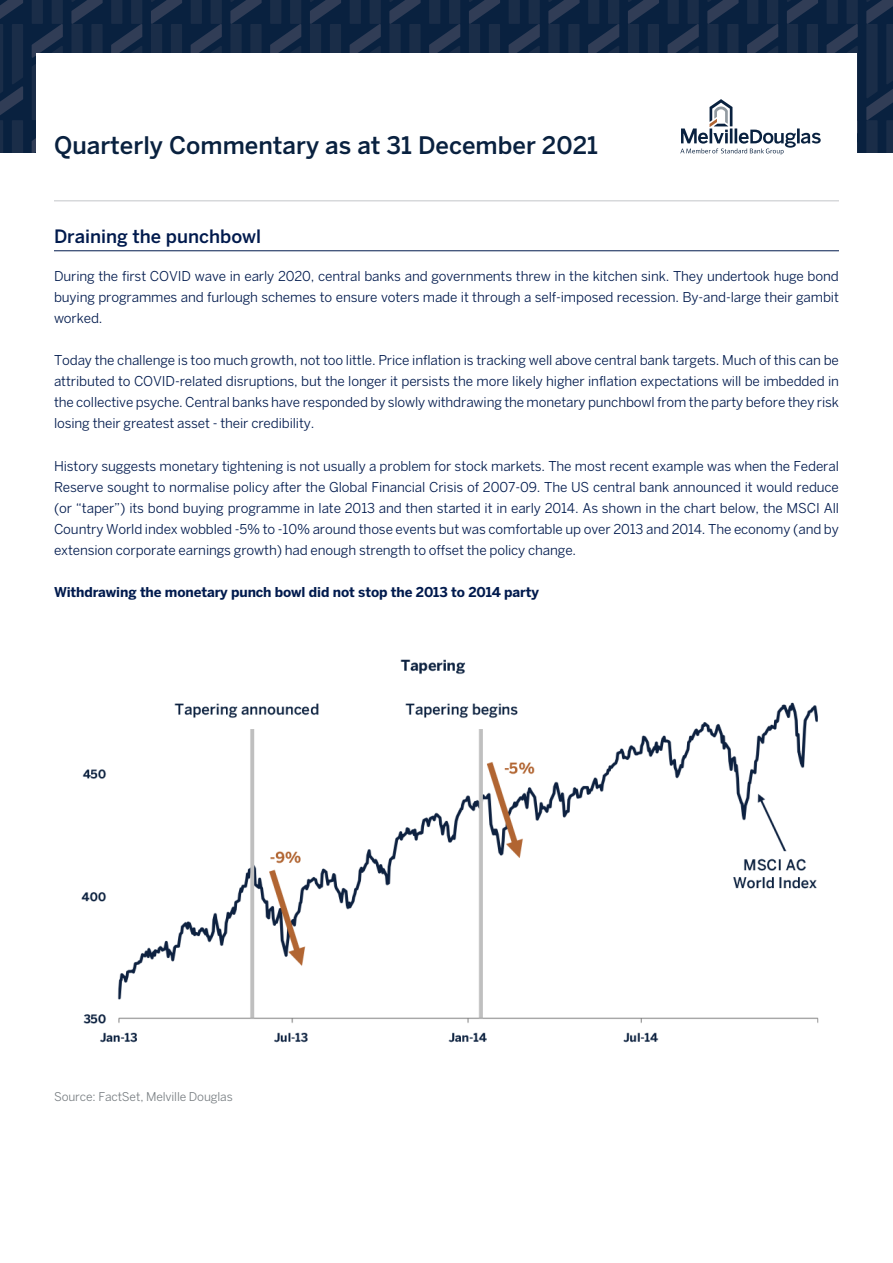
<style>
.page{position:relative;width:893px;height:1263px;background:#fff}
.page>*{position:absolute;margin:0;border:0;box-sizing:border-box;transform-origin:0 0}
.t1{font:500 24px "Benton Sans";color:#09213f}
.Heading_Paragraph{font:500 18.3px "Benton Sans";color:#001a4d}
.Body_COpy{font:13.5px/21px "Benton Sans";letter-spacing:-.01em;color:#001a4d;text-align:justify}
.Body_COpy-2{font:700 13.5px "Benton Sans";letter-spacing:-.01em;color:#001a4d}
.Body_COpy-3{font:12px "Benton Sans";letter-spacing:-.01em;color:#787e82}
</style>
<div class="page">
<div style="left:0;top:0;width:893px;height:152px;background:#09213f"></div>
<svg style="left:0;top:0;width:23px;height:152px"></svg>
<svg style="left:71px;top:0;width:32px;height:53px"></svg>
<svg style="left:32px;top:0;width:31px;height:152px"></svg>
<svg style="left:151px;top:0;width:31px;height:53px"></svg>
<svg style="left:111px;top:0;width:31px;height:53px"></svg>
<svg style="left:230px;top:0;width:32px;height:53px"></svg>
<svg style="left:191px;top:0;width:31px;height:53px"></svg>
<svg style="left:310px;top:0;width:31px;height:53px"></svg>
<svg style="left:270px;top:0;width:31px;height:53px"></svg>
<svg style="left:389px;top:0;width:32px;height:53px"></svg>
<svg style="left:350px;top:0;width:31px;height:53px"></svg>
<svg style="left:469px;top:0;width:31px;height:53px"></svg>
<svg style="left:429px;top:0;width:31px;height:53px"></svg>
<svg style="left:548px;top:0;width:32px;height:53px"></svg>
<svg style="left:509px;top:0;width:31px;height:53px"></svg>
<svg style="left:628px;top:0;width:31px;height:53px"></svg>
<svg style="left:588px;top:0;width:31px;height:53px"></svg>
<svg style="left:866px;top:0;width:27px;height:152px"></svg>
<svg style="left:827px;top:0;width:31px;height:152px"></svg>
<div style="left:36px;top:53px;width:821px;height:164px;background:#fff"></div>
<svg style="left:668px;top:0;width:153px;height:155px"></svg>
<hr style="left:54px;top:200px;width:785px;height:1px;background:#c3c5c9">
<hr style="left:54px;top:250px;width:785px;height:1px;background:#001a4d">
<img style="left:81px;top:659px;width:738px;height:384px">
<h1 class="t1" style="left:54px;top:131px;width:545px">Quarterly Commentary as at 31 December 2021</h1>
<p class="Heading_Paragraph" style="left:54px;top:226px;width:209px">Draining the punchbowl</p>
<p class="Body_COpy" style="left:54px;top:266px;width:786px">During the first COVID wave in early 2020, central banks and governments threw in the kitchen sink. They undertook huge bond buying programmes and furlough schemes to ensure voters made it through a self-imposed recession. By-and-large their gambit worked.</p>
<p class="Body_COpy" style="left:54px;top:350px;width:786px">Today the challenge is too much growth, not too little. Price inflation is tracking well above central bank targets. Much of this can be attributed to COVID-related disruptions, but the longer it persists the more likely higher inflation expectations will be imbedded in the collective psyche. Central banks have responded by slowly withdrawing the monetary punchbowl from the party before they risk losing their greatest asset - their credibility.</p>
<p class="Body_COpy" style="left:54px;top:455px;width:786px">History suggests monetary tightening is not usually a problem for stock markets. The most recent example was when the Federal Reserve sought to normalise policy after the Global Financial Crisis of 2007-09. The US central bank announced it would reduce (or “taper”) its bond buying programme in late 2013 and then started it in early 2014. As shown in the chart below, the MSCI All Country World index wobbled -5% to -10% around those events but was comfortable up over 2013 and 2014. The economy (and by extension corporate earnings growth) had enough strength to offset the policy change.</p>
<p class="Body_COpy-2" style="left:54px;top:584px;width:486px">Withdrawing the monetary punch bowl did not stop the 2013 to 2014 party</p>
<p class="Body_COpy-3" style="left:54px;top:1090px;width:180px">Source: FactSet, Melville Douglas</p>
</div>
